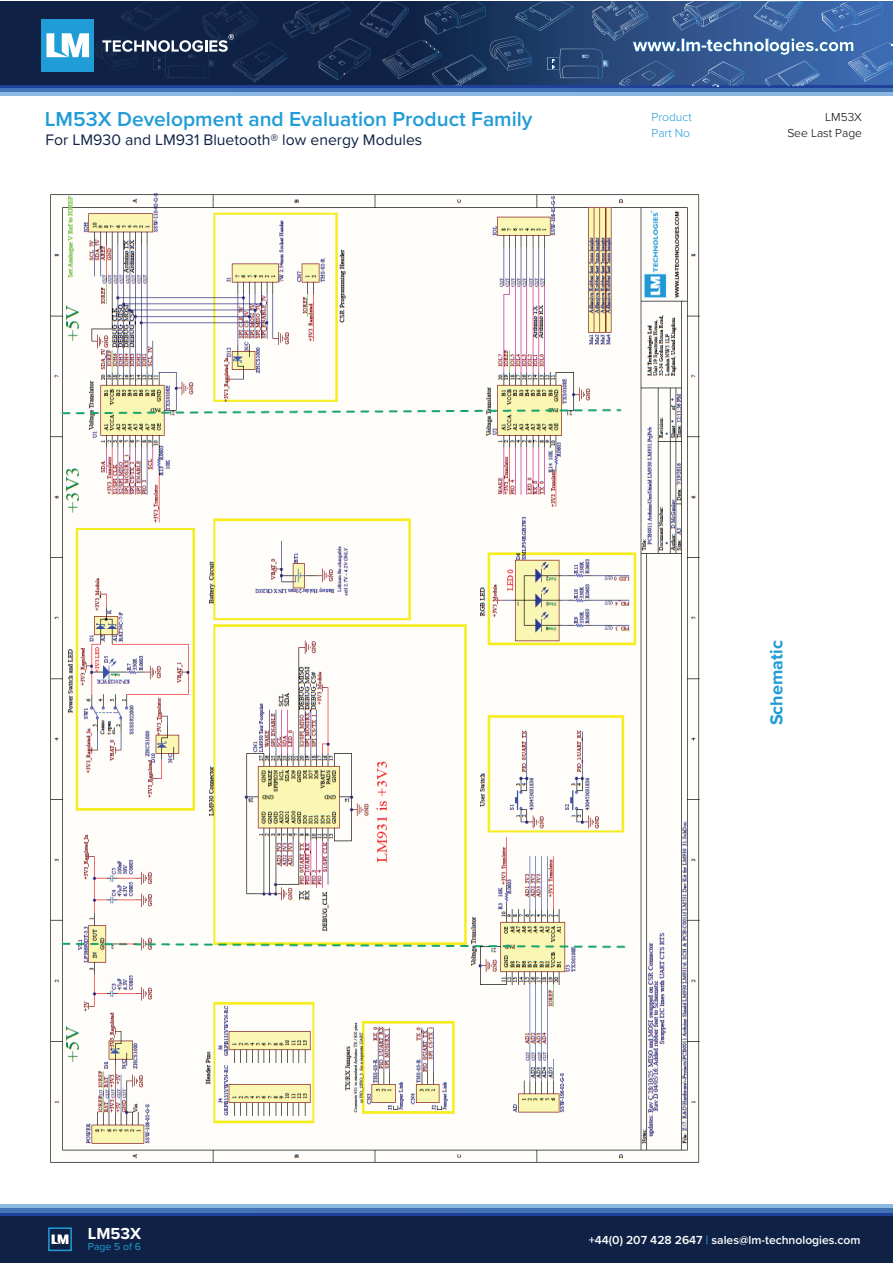
<style>
.page{position:relative;width:893px;height:1263px;background:#fff}
.page>*{position:absolute;margin:0;border:0;box-sizing:border-box;transform-origin:0 0}
.t1{font:600 21px "Proxima Nova";color:#209cd7}
.t2{font:700 18px "Proxima Nova";color:#209cd7}
.t3{font:700 16.5px "Proxima Nova";color:#fff}
.t4{font:15.75px "Proxima Nova";color:#0f2245}
.t5{font:600 12.15px "Proxima Nova";color:#fff}
.t6{font:300 12px/16.4px "Proxima Nova";color:#000001;text-align:right}
.t7{font:300 12px "Proxima Nova";color:#209cd7}
.t8{font:10.5px "Proxima Nova";color:#209cd7}
.s1{color:#209cd7}
</style>
<div class="page">
<div style="left:0;top:1px;width:893px;height:85px;background:#0f2245"></div>
<svg style="left:0;top:91px;width:893px;height:4px;background:#7aa6d6"></svg>
<hr style="left:0;top:85px;width:893px;height:3px;background:#20419a">
<hr style="left:0;top:88px;width:893px;height:3px;background:#4273b6">
<div style="left:42px;top:19px;width:52px;height:52px;background:#209cd7"></div>
<svg style="left:46px;top:33px;width:43px;height:24px"></svg>
<svg style="left:96px;top:1px;width:797px;height:86px"></svg>
<div style="left:0;top:1214px;width:893px;height:49px;background:#0f2245"></div>
<svg style="left:0;top:1205px;width:893px;height:4px;background:#7aa6d6"></svg>
<svg style="left:0;top:1212px;width:893px;height:3px;background:#2b51a3"></svg>
<hr style="left:0;top:1209px;width:893px;height:3px;background:#4273b6">
<div style="left:48px;top:1227px;width:24px;height:24px;border:2px solid #209cd7"></div>
<svg style="left:52px;top:1234px;width:16px;height:10px"></svg>
<img style="left:50px;top:193px;width:650px;height:970px">
<h1 class="t1" style="left:45px;top:106px;width:489px">LM53X Development and Evaluation Product Family</h1>
<p class="t4" style="left:46px;top:130px;width:378px">For LM930 and LM931 Bluetooth® low energy Modules</p>
<p class="t7" style="left:652px;top:110px;width:42px">Product</p>
<p class="t6" style="left:787px;top:109px;width:76px">LM53X<br>See Last Page</p>
<p class="t7" style="left:651px;top:126px;width:40px">Part No</p>
<p class="t2" style="left:766px;top:725px;width:86px;rotate:-90deg">Schematic</p>
<p class="t3" style="left:88px;top:1223px;width:55px">LM53X</p>
<p class="t8" style="left:88px;top:1240px;width:55px">Page 5 of 6</p>
<p class="t5" style="left:589px;top:1232px;width:273px">+44(0) 207 428 2647 <span class="s1">|</span> sales@lm-technologies.com</p>
</div>
